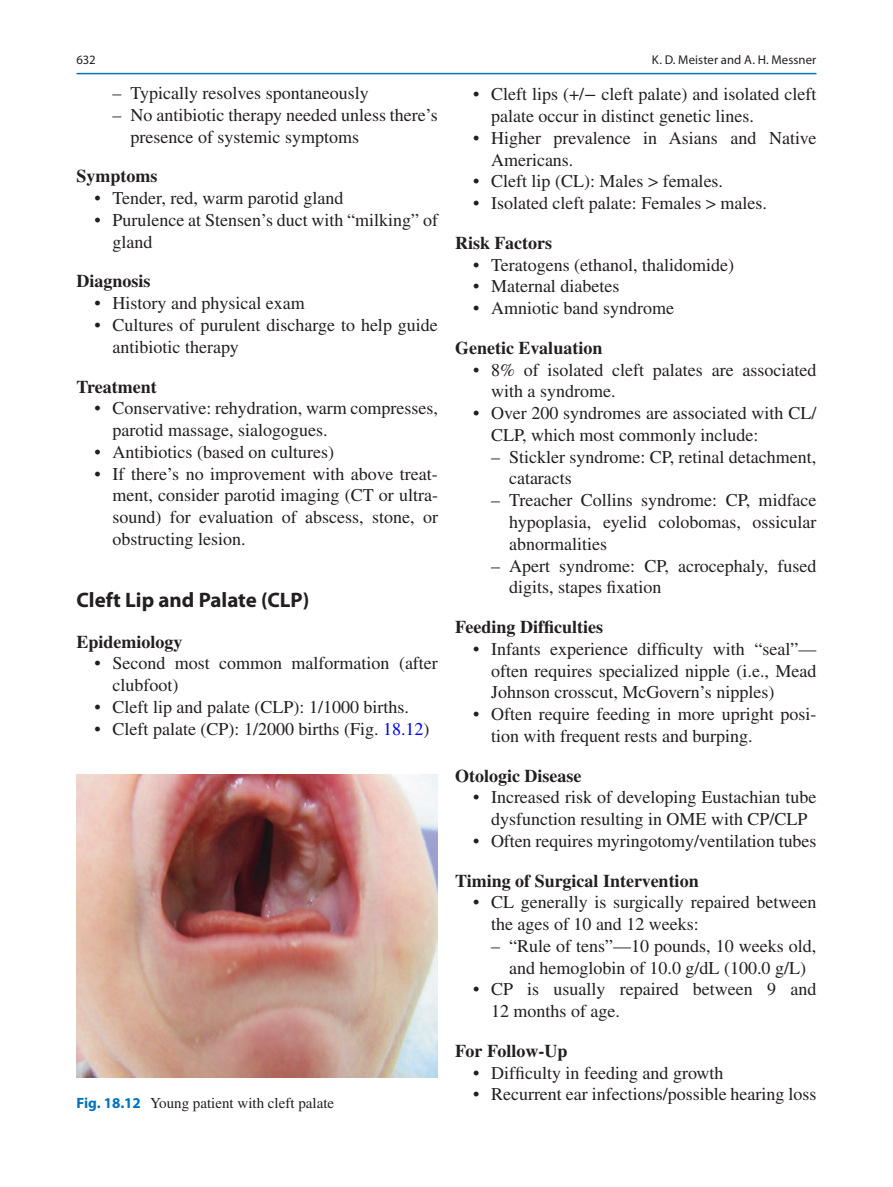
<style>
.page{position:relative;width:893px;height:1187px;background:#fff}
.page>*{position:absolute;margin:0;border:0;box-sizing:border-box;transform-origin:0 0}
.t1{font:700 21px "Jbrhnk Myriad Pro";color:#231f20}
.t2{font:18px/21.8px "Rbwhby Times LT Std";color:#231f20}
.t3{font:700 18px "Trjpnb Times LT Std";color:#231f20}
.t4{font:15px "Rbwhby Times LT Std";color:#231f20}
.t5{font:12.75px "Fvykfw Myriad Pro";letter-spacing:.01em;color:#231f20}
.t6{font:12.75px "Gxxnhv Myriad Pro";color:#231f20}
.s1{color:#0000fa}
.s2{font-family:"Jbrhnk Myriad Pro";font-weight:700;color:#0073bc}
.s3{font-family:"Rbjckp STIX General"}
</style>
<div class="page">
<img style="left:77px;top:774px;width:361px;height:303px">
<hr style="left:77px;top:73px;width:739px;height:1px;background:#0073bc">
<p class="t6" style="left:77px;top:52px;width:21px">632</p>
<p class="t2" style="left:113px;top:82px;width:258px">– Typically resolves spontaneously</p>
<p class="t2" style="left:131px;top:104px;width:309px;text-indent:-18px">– No antibiotic therapy needed unless there’s presence of systemic symptoms</p>
<p class="t3" style="left:77px;top:166px;width:82px">Symptoms</p>
<p class="t2" style="left:95px;top:187px;width:250px">• Tender, red, warm parotid gland</p>
<p class="t2" style="left:113px;top:209px;width:327px;text-indent:-18px">• Purulence at Stensen’s duct with “milking” of gland</p>
<p class="t3" style="left:77px;top:270px;width:76px">Diagnosis</p>
<p class="t2" style="left:95px;top:292px;width:212px">• History and physical exam</p>
<p class="t2" style="left:113px;top:314px;width:327px;text-indent:-18px">• Cultures of purulent discharge to help guide antibiotic therapy</p>
<p class="t3" style="left:77px;top:375px;width:82px">Treatment</p>
<p class="t2" style="left:113px;top:397px;width:327px;text-indent:-18px">• Conservative: rehydration, warm compresses, parotid massage, sialogogues.</p>
<p class="t2" style="left:95px;top:441px;width:241px">• Antibiotics (based on cultures)</p>
<p class="t2" style="left:113px;top:462px;width:327px;text-align:justify;text-indent:-18px">• If there’s no improvement with above treat&shy;ment, consider parotid imaging (CT or ultra&shy;sound) for evaluation of abscess, stone, or obstructing lesion.</p>
<p class="t1" style="left:77px;top:586px;width:234px">Cleft Lip and Palate (CLP)</p>
<p class="t3" style="left:77px;top:631px;width:108px">Epidemiology</p>
<p class="t2" style="left:113px;top:652px;width:327px;text-indent:-18px">• Second most common malformation (after clubfoot)</p>
<p class="t2" style="left:95px;top:696px;width:316px">• Cleft lip and palate (CLP): 1/1000 births.</p>
<p class="t2" style="left:95px;top:717px;width:336px">• Cleft palate (CP): 1/2000 births (Fig. <span class="s1">18.12</span>)</p>
<p class="t4" style="left:77px;top:1094px;width:259px"><span class="s2">Fig. 18.12</span> Young patient with cleft palate</p>
<p class="t5" style="left:652px;top:52px;width:166px">K. D. Meister and A. H. Messner</p>
<p class="t2" style="left:491px;top:83px;width:327px;text-indent:-18px">• Cleft lips (+/<span class="s3">−</span> cleft palate) and isolated cleft palate occur in distinct genetic lines.</p>
<p class="t2" style="left:491px;top:127px;width:327px;text-indent:-18px">• Higher prevalence in Asians and Native<br>Americans.</p>
<p class="t2" style="left:473px;top:170px;width:252px">• Cleft lip (CL): Males &gt; females.</p>
<p class="t2" style="left:473px;top:192px;width:296px">• Isolated cleft palate: Females &gt; males.</p>
<p class="t3" style="left:455px;top:232px;width:99px">Risk Factors</p>
<p class="t2" style="left:473px;top:253px;width:263px">• Teratogens (ethanol, thalidomide)</p>
<p class="t2" style="left:473px;top:275px;width:148px">• Maternal diabetes</p>
<p class="t2" style="left:473px;top:297px;width:202px">• Amniotic band syndrome</p>
<p class="t3" style="left:455px;top:337px;width:149px">Genetic Evaluation</p>
<p class="t2" style="left:491px;top:358px;width:327px;text-indent:-18px">• 8% of isolated cleft palates are associated with a syndrome.</p>
<p class="t2" style="left:491px;top:402px;width:327px;text-indent:-18px">• Over 200 syndromes are associated with CL/<br>CLP, which most commonly include:</p>
<p class="t2" style="left:509px;top:445px;width:309px;text-indent:-18px">– Stickler syndrome: CP, retinal detachment, cataracts</p>
<p class="t2" style="left:509px;top:489px;width:309px;text-align:justify;text-indent:-18px">– Treacher Collins syndrome: CP, midface hypoplasia, eyelid colobomas, ossicular abnormalities</p>
<p class="t2" style="left:509px;top:554px;width:309px;text-indent:-18px">– Apert syndrome: CP, acrocephaly, fused digits, stapes fixation</p>
<p class="t3" style="left:455px;top:616px;width:150px">Feeding Difficulties</p>
<p class="t2" style="left:491px;top:637px;width:327px;text-align:justify;text-indent:-18px">• Infants experience difficulty with “seal”— often requires specialized nipple (i.e., Mead Johnson crosscut, McGovern’s nipples)</p>
<p class="t2" style="left:491px;top:703px;width:327px;text-indent:-18px">• Often require feeding in more upright posi&shy;tion with frequent rests and burping.</p>
<p class="t3" style="left:455px;top:764px;width:128px">Otologic Disease</p>
<p class="t2" style="left:473px;top:786px;width:345px;text-align:center">• Increased risk of developing Eustachian tube dysfunction resulting in OME with CP/CLP</p>
<p class="t2" style="left:473px;top:829px;width:345px">• Often requires myringotomy/ventilation tubes</p>
<p class="t3" style="left:455px;top:869px;width:245px">Timing of Surgical Intervention</p>
<p class="t2" style="left:491px;top:891px;width:327px;text-indent:-18px">• CL generally is surgically repaired between the ages of 10 and 12 weeks:</p>
<p class="t2" style="left:491px;top:934px;width:327px;text-align:center">– “Rule of tens”—10 pounds, 10 weeks old, and hemoglobin of 10.0 g/dL (100.0 g/L)</p>
<p class="t2" style="left:491px;top:978px;width:327px;text-indent:-18px">• CP is usually repaired between 9 and<br>12 months of age.</p>
<p class="t3" style="left:455px;top:1039px;width:114px">For Follow-Up</p>
<p class="t2" style="left:473px;top:1061px;width:252px">• Difficulty in feeding and growth</p>
<p class="t2" style="left:473px;top:1083px;width:345px">• Recurrent ear infections/possible hearing loss</p>
</div>
